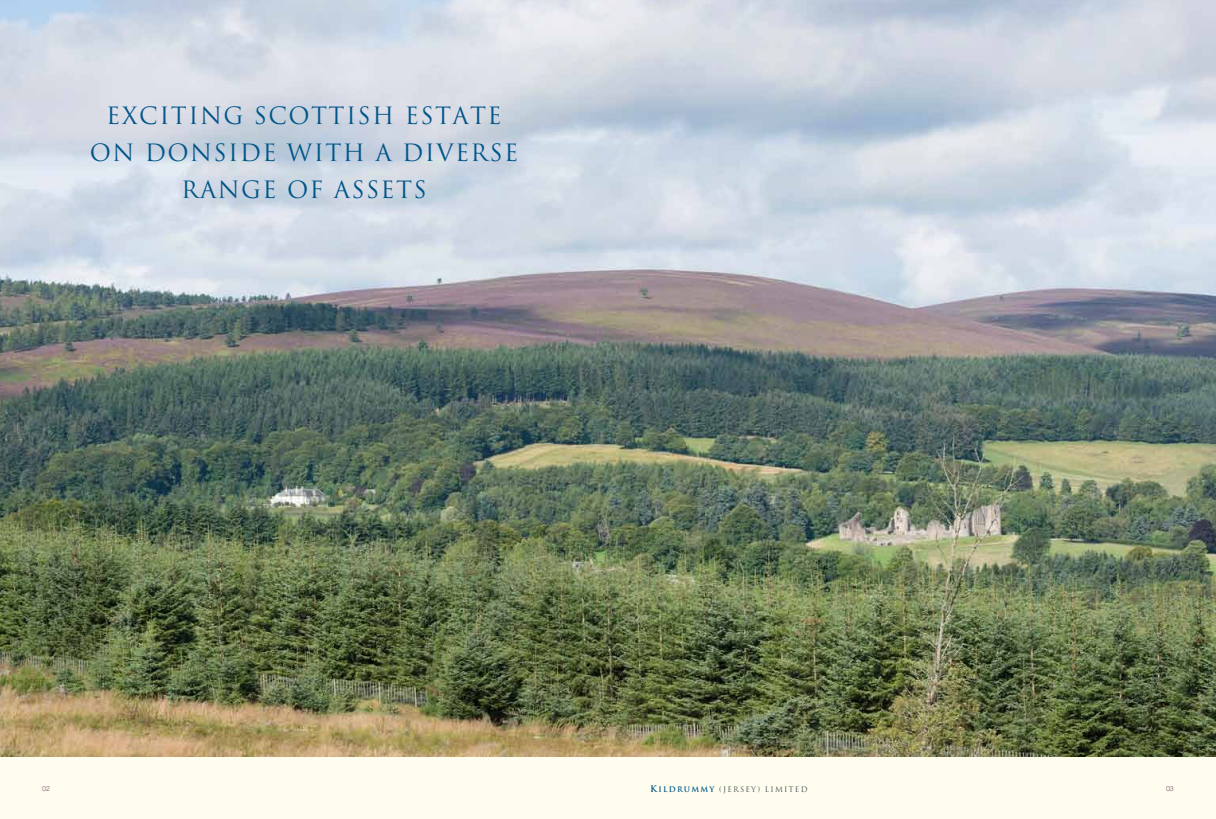
<style>
.page{position:relative;width:1216px;height:819px;background:#fff}
.page>*{position:absolute;margin:0;border:0;box-sizing:border-box;transform-origin:0 0}
.t1{font:23.19px/37.1px "Trajan";letter-spacing:.06em;color:#058}
.t2{font:7.52px "Trajan";letter-spacing:.16em;color:#445055}
.t3{font:300 7px "Helvetica Neue";color:#79496b}
.s1{font-weight:700;font-size:9.01px;color:#058}
.s2{font-weight:700;color:#058}
</style>
<div class="page">
<div style="left:0;top:0;width:1215px;height:819px;background:#fffdee"></div>
<img style="left:0;top:0;width:1215px;height:756px">
<p class="t1" style="left:106px;top:97px;width:269px">EXCITING SCOTTISH</p>
<p class="t1" style="left:405px;top:97px;width:94px">ES TATE</p>
<p class="t1" style="left:90px;top:134px;width:168px">ON DONSIDE</p>
<p class="t1" style="left:181px;top:134px;width:290px;text-indent:106px">WITH A DIVERSE<br>RANGE OF</p>
<p class="t1" style="left:334px;top:171px;width:16px">ASSE</p>
<p class="t1" style="left:396px;top:171px;width:28px">TS</p>
<p class="t2" style="left:650px;top:785px;width:159px"><span class="s1">K</span><span class="s2">ILDRUMMY</span> (JERSEY) LIMITED</p>
<p class="t3" style="left:42px;top:784px;width:9px">02</p>
<p class="t3" style="left:1165px;top:784px;width:9px">03</p>
</div>
